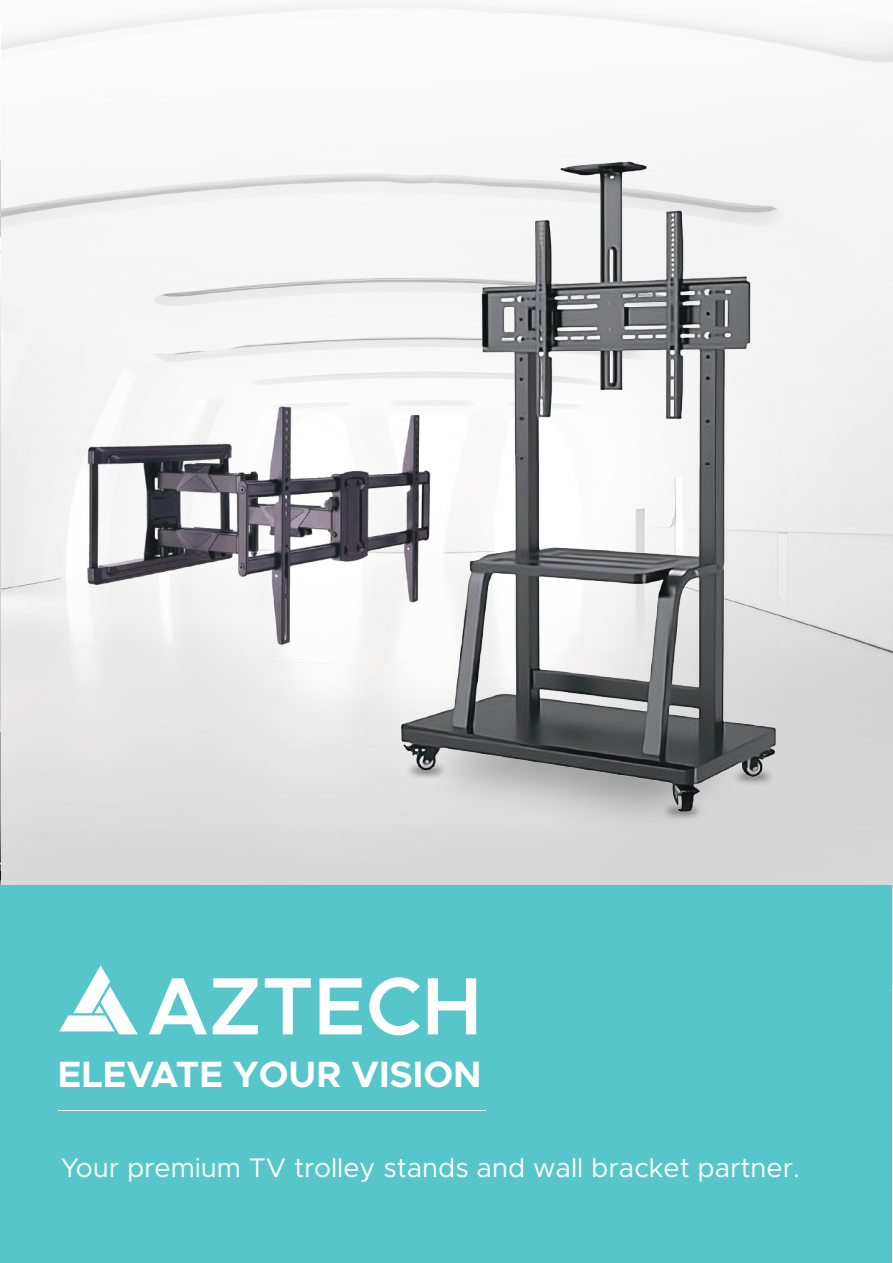
<style>
.page{position:relative;width:893px;height:1263px;background:#fff}
.page>*{position:absolute;margin:0;border:0;box-sizing:border-box;transform-origin:0 0}
.t1{font:600 81.6px "Metropolis";color:#fff}
.t2{font:700 36.75px "Metropolis";color:#fff}
.t3{font:27px "Metropolis";color:#fff}
</style>
<div class="page">
<img style="left:0;top:854px;width:1px;height:164px">
<hr style="left:0;top:1018px;width:1px;height:174px;background:#57c6cb">
<div style="left:1px;top:854px;width:892px;height:131px;background:#d8d8d8"></div>
<div style="left:0;top:0;width:893px;height:854px;background:linear-gradient(to bottom,#fcfcfc,#e1e0e0)"></div>
<img style="left:41px;top:308px;width:194px;height:434px">
<div style="left:395px;top:850px;width:368px;height:7px;background:#d9d8d9"></div>
<div style="left:613px;top:850px;width:138px;height:17px;background:#d6d5d6"></div>
<img style="left:235px;top:91px;width:658px;height:759px">
<div style="left:1px;top:886px;width:891px;height:377px;background:#57c6cb"></div>
<hr style="left:58px;top:1110px;width:428px;height:1px;background:#fff">
<svg style="left:59px;top:965px;width:79px;height:70px"></svg>
<h1 class="t1" style="left:147px;top:955px;width:336px">AZTECH</h1>
<h2 class="t2" style="left:58px;top:1051px;width:425px">ELEVATE YOUR VISION</h2>
<p class="t3" style="left:61px;top:1151px;width:741px">Your premium TV trolley stands and wall bracket partner.</p>
</div>
